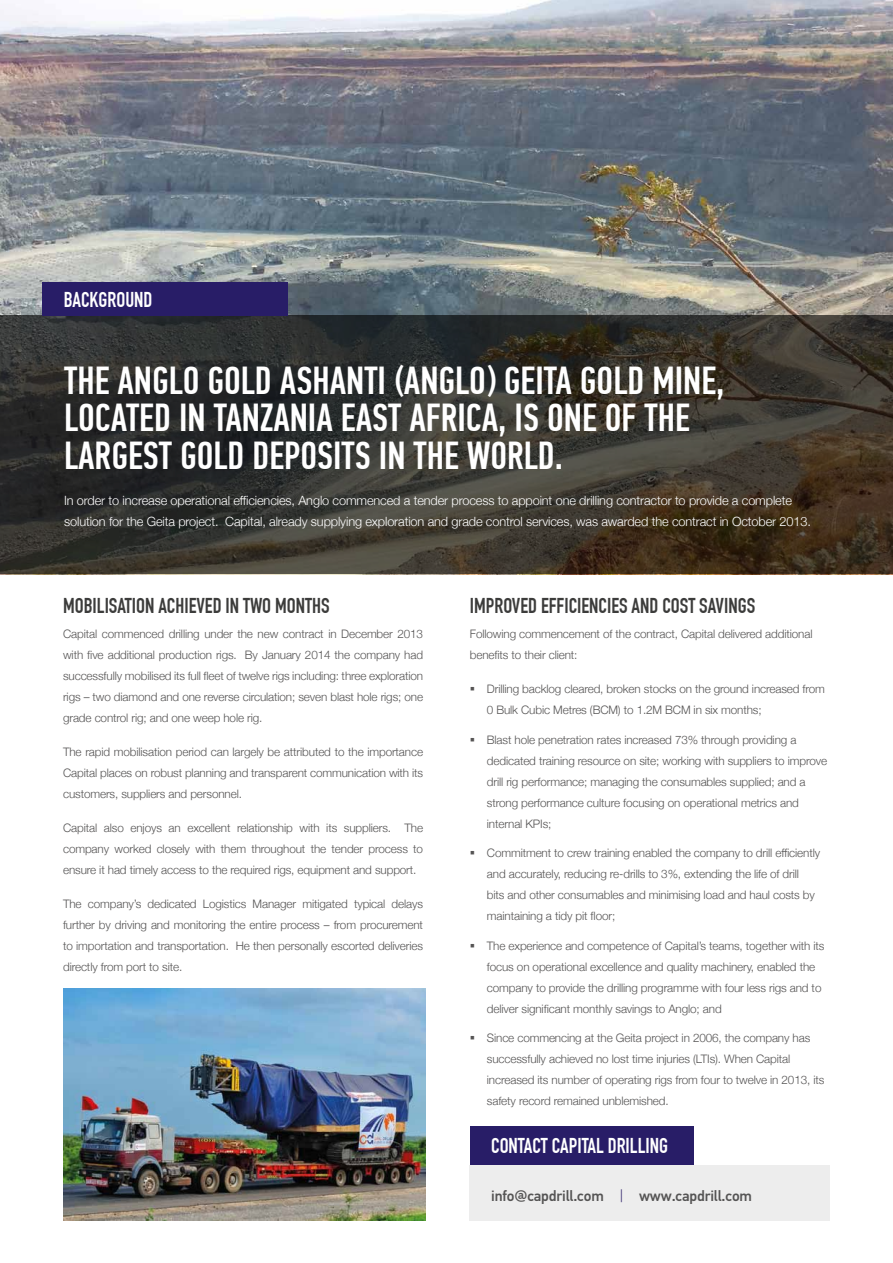
<style>
.page{position:relative;width:893px;height:1263px;background:#fff}
.page>*{position:absolute;margin:0;border:0;box-sizing:border-box;transform-origin:0 0}
.t1{font:500 39px/37.5px "PF Din Text Comp Pro";color:#fff}
.t2{font:700 21px "DIN Condensed";color:#3c3c3b}
.t3{font:700 21px "DIN Condensed";color:#fff}
.t4{font:500 15px "PF Din Text Pro";letter-spacing:-.01em;color:#555454}
.t5{font:300 12.75px/21px "Helvetica Neue";letter-spacing:-.01em;color:#fff}
.t6{font:300 11.7px/21px "Helvetica Neue";letter-spacing:-.01em;color:#555454}
.s1{font-family:"DIN Pro";font-weight:300;color:#372a70}
</style>
<div class="page">
<div style="left:470px;top:1165px;width:360px;height:55px;background:#ededed"></div>
<img style="left:0;top:0;width:893px;height:316px">
<svg style="left:0;top:316px;width:893px;height:258px;background:#36332d"></svg>
<div style="left:43px;top:282px;width:245px;height:34px;background:#281d67"></div>
<img style="left:64px;top:988px;width:361px;height:232px">
<div style="left:470px;top:1126px;width:224px;height:39px;background:#281d67"></div>
<h2 class="t3" style="left:64px;top:287px;width:88px">BACKGROUND</h2>
<h1 class="t1" style="left:64px;top:362px;width:662px">THE ANGLO GOLD ASHANTI (ANGLO) GEITA GOLD MINE,<br>LOCATED IN TANZANIA EAST AFRICA, IS ONE OF THE<br>LARGEST GOLD DEPOSITS IN THE WORLD.</h1>
<p class="t5" style="left:64px;top:489px;width:748px">In order to increase operational efficiencies, Anglo commenced a tender process to appoint one drilling contractor to provide a complete solution for the Geita project. Capital, already supplying exploration and grade control services, was awarded the contract in October 2013.</p>
<h2 class="t2" style="left:63px;top:593px;width:268px">MOBILISATION ACHIEVED IN TWO MONTHS</h2>
<p class="t6" style="left:63px;top:623px;width:362px;text-align:justify">Capital commenced drilling under the new contract in December 2013 with five additional production rigs. By January 2014 the company had successfully mobilised its full fleet of twelve rigs including: three exploration rigs – two diamond and one reverse circulation; seven blast hole rigs; one grade control rig; and one weep hole rig.</p>
<p class="t6" style="left:63px;top:741px;width:362px;text-align:justify">The rapid mobilisation period can largely be attributed to the importance Capital places on robust planning and transparent communication with its customers, suppliers and personnel.</p>
<p class="t6" style="left:63px;top:816px;width:362px;text-align:justify">Capital also enjoys an excellent relationship with its suppliers. The company worked closely with them throughout the tender process to ensure it had timely access to the required rigs, equipment and support.</p>
<p class="t6" style="left:63px;top:892px;width:362px;text-align:justify">The company’s dedicated Logistics Manager mitigated typical delays further by driving and monitoring the entire process – from procurement to importation and transportation. He then personally escorted deliveries directly from port to site.</p>
<h2 class="t2" style="left:470px;top:593px;width:287px">IMPROVED EFFICIENCIES AND COST SAVINGS</h2>
<p class="t6" style="left:470px;top:623px;width:344px">Following commencement of the contract, Capital delivered additional benefits to their client:</p>
<p class="t6" style="left:487px;top:678px;width:340px">Drilling backlog cleared, broken stocks on the ground increased from<br>0 Bulk Cubic Metres (BCM) to 1.2M BCM in six months;</p>
<p class="t6" style="left:487px;top:728px;width:342px">Blast hole penetration rates increased 73% through providing a dedicated training resource on site; working with suppliers to improve drill rig performance; managing the consumables supplied; and a strong performance culture focusing on operational metrics and internal KPIs;</p>
<p class="t6" style="left:487px;top:842px;width:335px">Commitment to crew training enabled the company to drill efficiently and accurately, reducing re-drills to 3%, extending the life of drill<br>bits and other consumables and minimising load and haul costs by maintaining a tidy pit floor;</p>
<p class="t6" style="left:487px;top:934px;width:339px">The experience and competence of Capital’s teams, together with its focus on operational excellence and quality machinery, enabled the company to provide the drilling programme with four less rigs and to deliver significant monthly savings to Anglo; and</p>
<p class="t6" style="left:487px;top:1027px;width:339px">Since commencing at the Geita project in 2006, the company has successfully achieved no lost time injuries (LTIs). When Capital increased its number of operating rigs from four to twelve in 2013, its safety record remained unblemished.</p>
<h2 class="t3" style="left:491px;top:1134px;width:178px">CONTACT CAPITAL DRILLING</h2>
<p class="t4" style="left:491px;top:1187px;width:262px">info@capdrill.com <span class="s1">|</span> www.capdrill.com</p>
</div>
